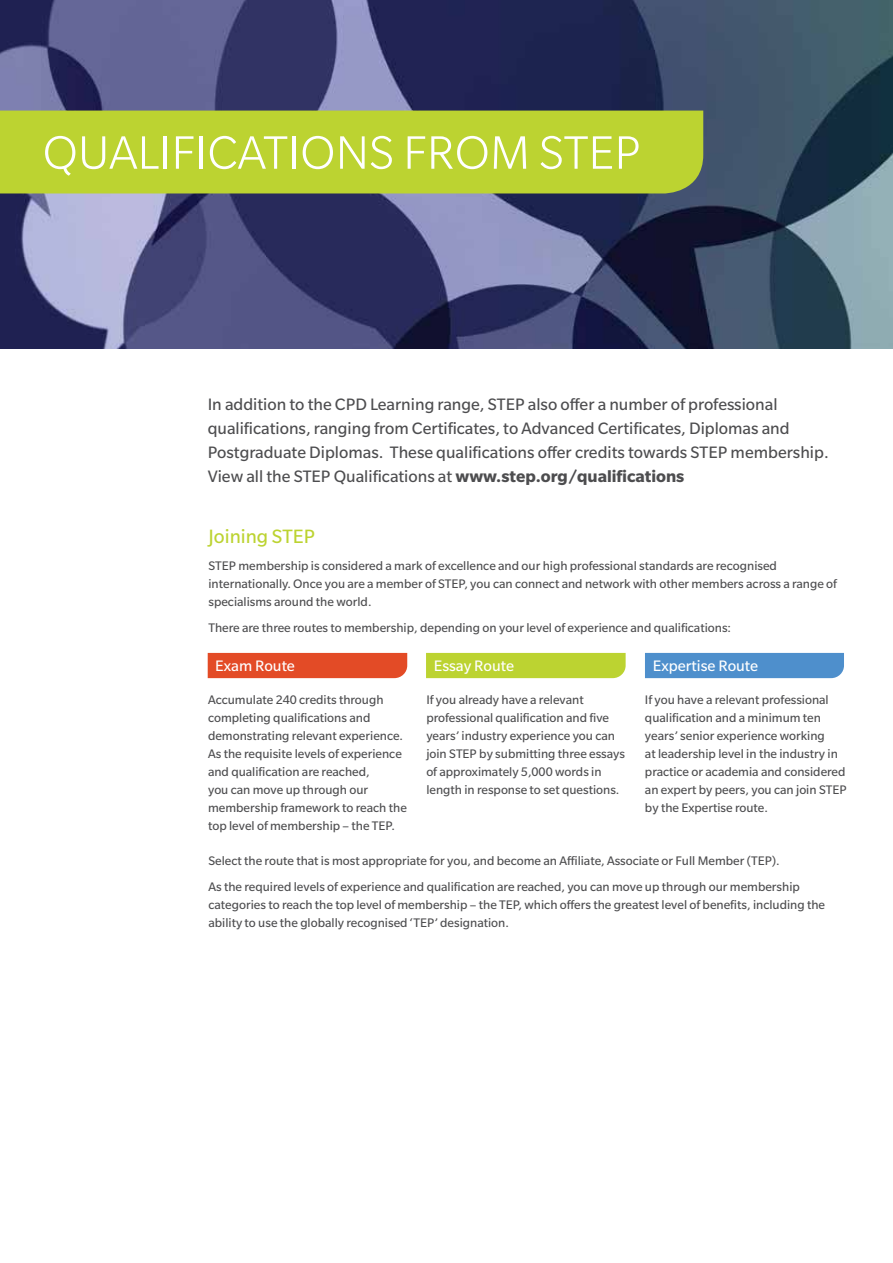
<style>
.page{position:relative;width:893px;height:1263px;background:#fff}
.page>*{position:absolute;margin:0;border:0;box-sizing:border-box;transform-origin:0 0}
.t1{font:300 51px "Slate Std";color:#fff}
.t2{font:21px "Slate Std";color:#bcd331}
.t3{font:18px/24px "Slate Std";color:#4d4d4f}
.t4{font:16.5px "Slate Std";color:#fff}
.t5{font:13.5px/18px "Slate Std";color:#4d4d4f}
.s1{font-weight:700}
</style>
<div class="page">
<img style="left:0;top:0;width:893px;height:349px">
<div style="left:0;top:111px;width:703px;height:82px;background:#bcd331"></div>
<div style="left:208px;top:653px;width:199px;height:25px;background:#e34b26"></div>
<div style="left:426px;top:653px;width:200px;height:25px;background:#bcd331"></div>
<div style="left:645px;top:653px;width:199px;height:25px;background:#4e8fcc"></div>
<h1 class="t1" style="left:43px;top:126px;width:600px">QUALIFICATIONS FROM STEP</h1>
<p class="t3" style="left:208px;top:393px;width:622px">In addition to the CPD Learning range, STEP also offer a number of professional qualifications, ranging from Certificates, to Advanced Certificates, Diplomas and Postgraduate Diplomas. These qualifications offer credits towards STEP membership.<br>View all the STEP Qualifications at <span class="s1">www.step.org/qualifications</span></p>
<h2 class="t2" style="left:208px;top:525px;width:108px">Joining STEP</h2>
<p class="t5" style="left:208px;top:556px;width:630px">STEP membership is considered a mark of excellence and our high professional standards are recognised internationally. Once you are a member of STEP, you can connect and network with other members across a range of specialisms around the world.</p>
<p class="t5" style="left:208px;top:619px;width:524px">There are three routes to membership, depending on your level of experience and qualifications:</p>
<p class="t4" style="left:215px;top:657px;width:81px">Exam Route</p>
<p class="t4" style="left:434px;top:657px;width:82px">Essay Route</p>
<p class="t4" style="left:653px;top:657px;width:107px">Expertise Route</p>
<p class="t5" style="left:208px;top:691px;width:200px">Accumulate 240 credits through completing qualifications and demonstrating relevant experience.<br>As the requisite levels of experience and qualification are reached,<br>you can move up through our membership framework to reach the top level of membership – the TEP.</p>
<p class="t5" style="left:426px;top:691px;width:200px">If you already have a relevant professional qualification and five years’ industry experience you can join STEP by submitting three essays of approximately 5,000 words in length in response to set questions.</p>
<p class="t5" style="left:645px;top:691px;width:203px">If you have a relevant professional qualification and a minimum ten years’ senior experience working<br>at leadership level in the industry in practice or academia and considered an expert by peers, you can join STEP by the Expertise route.</p>
<p class="t5" style="left:208px;top:847px;width:593px;line-height:26.5px">Select the route that is most appropriate for you, and become an Affiliate, Associate or Full Member (TEP).<br>As the required levels of experience and qualification are reached, you can move up through our membership</p>
<p class="t5" style="left:208px;top:896px;width:618px">categories to reach the top level of membership – the TEP, which offers the greatest level of benefits, including the ability to use the globally recognised ‘TEP’ designation.</p>
</div>
